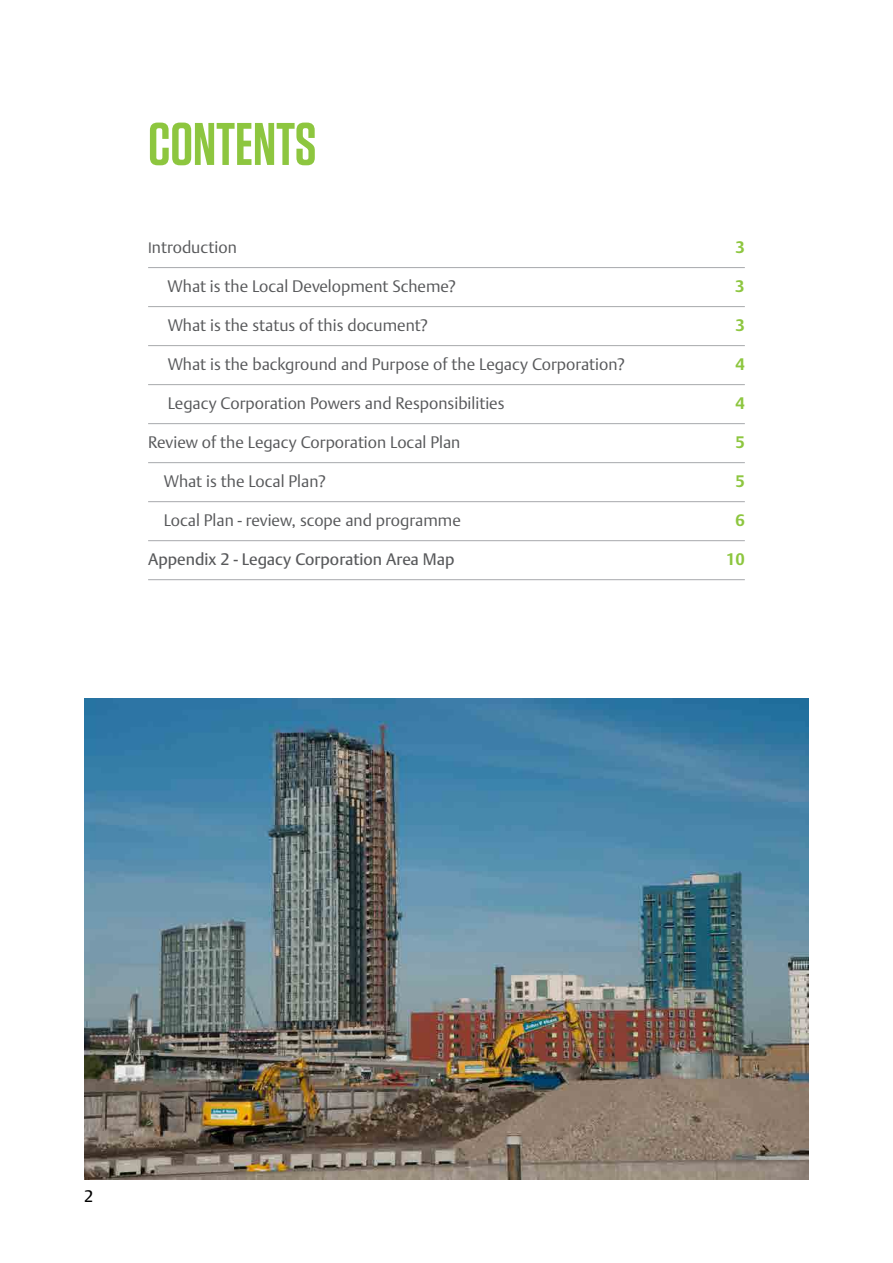
<style>
.page{position:relative;width:893px;height:1263px;background:#fff}
.page>*{position:absolute;margin:0;border:0;box-sizing:border-box;transform-origin:0 0}
.t1{font:600 60px "Tungsten";color:#8dc63f}
.t2{font:300 16.5px "DTL Argo TOT";color:#58595b}
.t3{font:16.5px "DTL Argo TOT";color:#58595b}
.t4{font:700 16.5px "DTL Argo TOT";color:#8dc63f}
.t5{font:16.5px "DTL Argo TOT";color:#000}
.s1{font-size:15px}
</style>
<div class="page">
<hr style="left:148px;top:267px;width:597px;height:1px;background:#a7a9ac">
<hr style="left:148px;top:306px;width:597px;height:1px;background:#a7a9ac">
<hr style="left:148px;top:345px;width:597px;height:1px;background:#a7a9ac">
<hr style="left:148px;top:384px;width:597px;height:1px;background:#a7a9ac">
<hr style="left:148px;top:423px;width:597px;height:1px;background:#a7a9ac">
<hr style="left:148px;top:462px;width:597px;height:1px;background:#a7a9ac">
<hr style="left:148px;top:501px;width:597px;height:1px;background:#a7a9ac">
<hr style="left:148px;top:540px;width:597px;height:1px;background:#a7a9ac">
<hr style="left:148px;top:579px;width:597px;height:1px;background:#a7a9ac">
<img style="left:85px;top:699px;width:723px;height:480px">
<h1 class="t1" style="left:148px;top:112px;width:170px">CONTENTS</h1>
<p class="t2" style="left:148px;top:237px;width:90px"><span class="s1">I</span>ntroduction</p>
<p class="t4" style="left:735px;top:237px;width:11px">3</p>
<p class="t2" style="left:167px;top:276px;width:290px">What is the Local Development Scheme?</p>
<p class="t4" style="left:735px;top:276px;width:11px">3</p>
<p class="t2" style="left:168px;top:315px;width:262px">What is the status of this document?</p>
<p class="t4" style="left:735px;top:315px;width:11px">3</p>
<p class="t2" style="left:168px;top:354px;width:459px">What is the background and Purpose of the Legacy Corporation?</p>
<p class="t4" style="left:735px;top:354px;width:11px">4</p>
<p class="t2" style="left:168px;top:393px;width:338px">Legacy Corporation Powers and Responsibilities</p>
<p class="t4" style="left:735px;top:393px;width:11px">4</p>
<p class="t2" style="left:148px;top:432px;width:314px">Review of the Legacy Corporation Local Plan</p>
<p class="t4" style="left:735px;top:432px;width:11px">5</p>
<p class="t2" style="left:164px;top:471px;width:164px">What is the Local Plan?</p>
<p class="t4" style="left:735px;top:471px;width:11px">5</p>
<p class="t2" style="left:164px;top:510px;width:299px">Local Plan - review, scope and programme</p>
<p class="t4" style="left:735px;top:510px;width:11px">6</p>
<p class="t3" style="left:148px;top:549px;width:308px">Appendix 2 - Legacy Corporation Area Map</p>
<p class="t4" style="left:726px;top:549px;width:20px">10</p>
<p class="t5" style="left:84px;top:1186px;width:11px">2</p>
</div>
